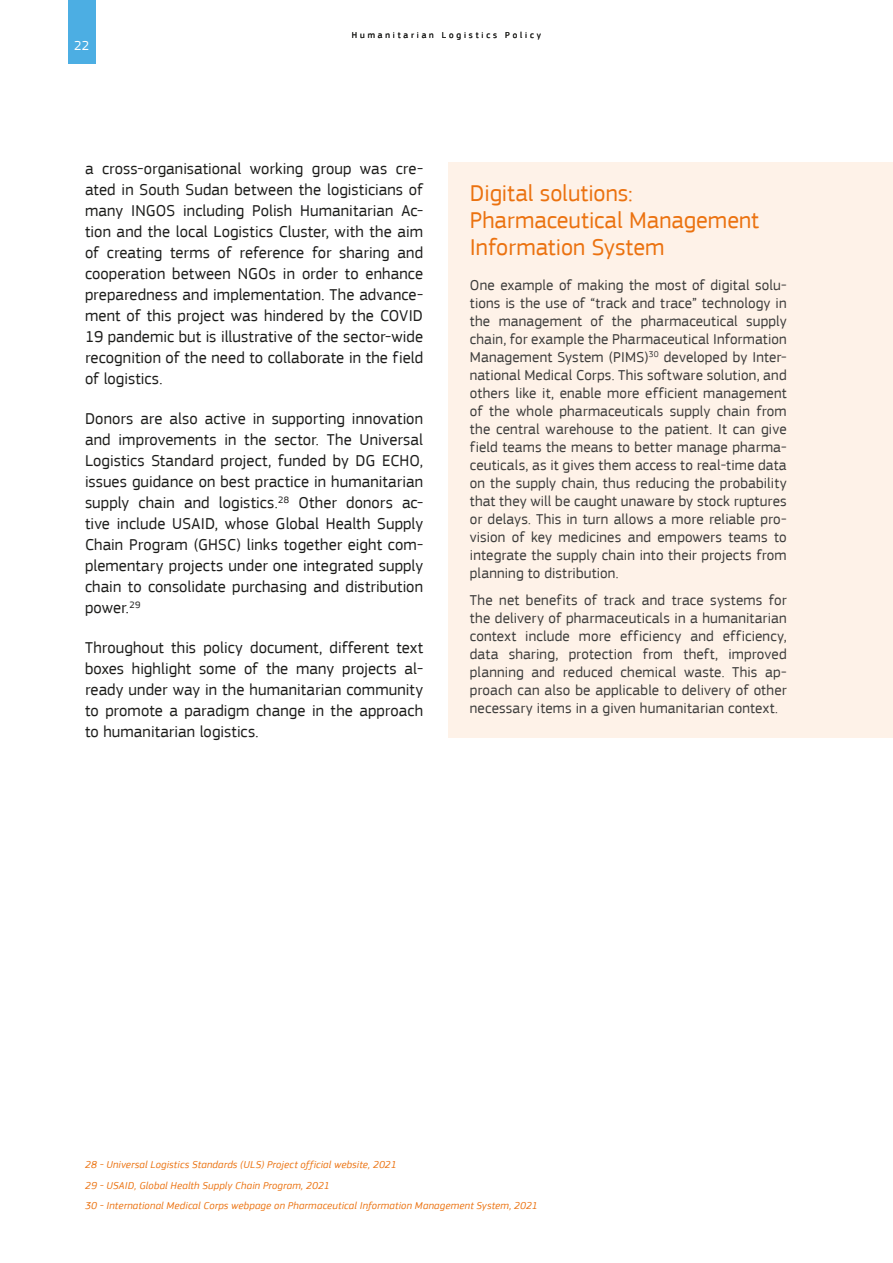
<style>
.page{position:relative;width:893px;height:1263px;background:#fff}
.page>*{position:absolute;margin:0;border:0;box-sizing:border-box;transform-origin:0 0}
.def_title_derecha{font:24px/27px "EC Square Sans Pro";color:#eb7210}
.body{font:16.5px/21px "EC Square Sans Pro";letter-spacing:.005em;color:#1d1d1b;text-align:justify}
.def_text_derecha{font:15px/18px "EC Square Sans Pro";letter-spacing:.01em;color:#3c3c3b;text-align:justify}
.t1{font:13.5px "EC Square Sans Pro";color:#fff}
.footnote_text{font:italic 10.5px "EC Square Sans Pro";letter-spacing:.02em;color:#eb7210}
.t2{font:9px "EC Square Sans Pro";letter-spacing:.32em;color:#1d1d1b}
</style>
<div class="page">
<div style="left:68px;top:0;width:28px;height:64px;background:#4caee3"></div>
<div style="left:449px;top:162px;width:444px;height:112px;background:#fef2e8"></div>
<div style="left:449px;top:258px;width:444px;height:345px;background:#fef2e8"></div>
<div style="left:449px;top:572px;width:444px;height:166px;background:#fef2e8"></div>
<p class="t1" style="left:74px;top:38px;width:17px">22</p>
<p class="t2" style="left:352px;top:30px;width:190px">Humanitarian Logistics Policy</p>
<p class="body" style="left:85px;top:158px;width:340px">a cross-organisational working group was cre&shy;ated in South Sudan between the logisticians of many INGOS including Polish Humanitarian Ac&shy;tion and the local Logistics Cluster, with the aim of creating terms of reference for sharing and cooperation between NGOs in order to enhance preparedness and implementation. The advance&shy;ment of this project was hindered by the COVID 19 pandemic but is illustrative of the sector-wide recognition of the need to collaborate in the field of logistics.</p>
<p class="body" style="left:85px;top:408px;width:340px">Donors are also active in supporting innovation and improvements in the sector. The Universal Logistics Standard project, funded by DG ECHO, issues guidance on best practice in humanitarian supply chain and logistics.<sup>28</sup> Other donors ac&shy;tive include USAID, whose Global Health Supply Chain Program (GHSC) links together eight com&shy;plementary projects under one integrated supply chain to consolidate purchasing and distribution power.<sup>29</sup></p>
<p class="body" style="left:85px;top:637px;width:340px">Throughout this policy document, different text boxes highlight some of the many projects al&shy;ready under way in the humanitarian community to promote a paradigm change in the approach to humanitarian logistics.</p>
<p class="def_title_derecha" style="left:470px;top:180px;width:291px">Digital solutions:<br>Pharmaceutical Management<br>Information System</p>
<p class="def_text_derecha" style="left:470px;top:276px;width:318px">One example of making the most of digital solu&shy;tions is the use of “track and trace” technology in the management of the pharmaceutical supply chain, for example the Pharmaceutical Information Management System (PIMS)<sup>30</sup> developed by Inter&shy;national Medical Corps. This software solution, and others like it, enable more efficient management of the whole pharmaceuticals supply chain from the central warehouse to the patient. It can give field teams the means to better manage pharma&shy;ceuticals, as it gives them access to real-time data on the supply chain, thus reducing the probability that they will be caught unaware by stock ruptures or delays. This in turn allows a more reliable pro&shy;vision of key medicines and empowers teams to integrate the supply chain into their projects from planning to distribution.</p>
<p class="def_text_derecha" style="left:470px;top:591px;width:318px">The net benefits of track and trace systems for the delivery of pharmaceuticals in a humanitarian context include more efficiency and efficiency, data sharing, protection from theft, improved planning and reduced chemical waste. This ap&shy;proach can also be applicable to delivery of other necessary items in a given humanitarian context.</p>
<p class="footnote_text" style="left:85px;top:1158px;width:313px">28 - Universal Logistics Standards (ULS) Project official website, 2021</p>
<p class="footnote_text" style="left:85px;top:1179px;width:246px">29 - USAID, Global Health Supply Chain Program, 2021</p>
<p class="footnote_text" style="left:85px;top:1199px;width:454px">30 - International Medical Corps webpage on Pharmaceutical Information Management System, 2021</p>
</div>
